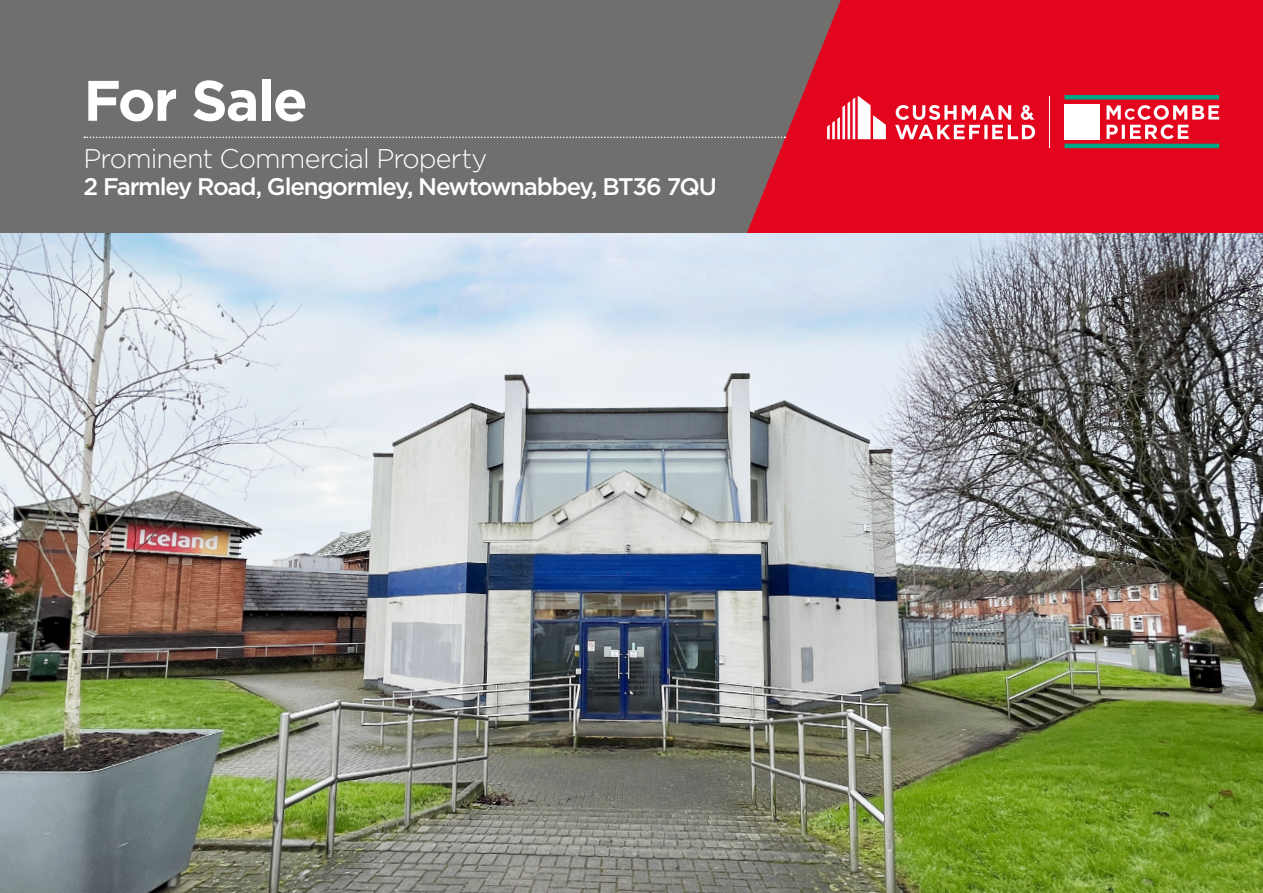
<style>
.page{position:relative;width:1263px;height:893px;background:#fff}
.page>*{position:absolute;margin:0;border:0;box-sizing:border-box;transform-origin:0 0}
.t1{font:700 57px "Gotham HTF";letter-spacing:-.035em;color:#fff}
.t2{font:300 27px "Gotham HTF";letter-spacing:-.035em;color:#fff}
.t3{font:500 24px "Gotham HTF";letter-spacing:-.05em;color:#fff}
</style>
<div class="page">
<div style="left:0;top:0;width:1263px;height:234px;background:#e3051e"></div>
<svg style="left:1064px;top:95px;width:155px;height:53px"></svg>
<div style="left:1064px;top:104px;width:36px;height:35px;background:#fff"></div>
<hr style="left:1049px;top:96px;width:1px;height:51px;background:#fff">
<svg style="left:895px;top:105px;width:140px;height:34px"></svg>
<svg style="left:842px;top:96px;width:44px;height:43px"></svg>
<div style="left:0;top:0;width:841px;height:234px;background:#706f6e"></div>
<svg style="left:84px;top:137px;width:701px;height:1px"></svg>
<img style="left:0;top:234px;width:1263px;height:659px">
<h1 class="t1" style="left:84px;top:68px;width:226px">For Sale</h1>
<p class="t2" style="left:84px;top:144px;width:405px">Prominent Commercial Property</p>
<p class="t3" style="left:84px;top:173px;width:635px">2 Farmley Road, Glengormley, Newtownabbey, BT36 7QU</p>
</div>
